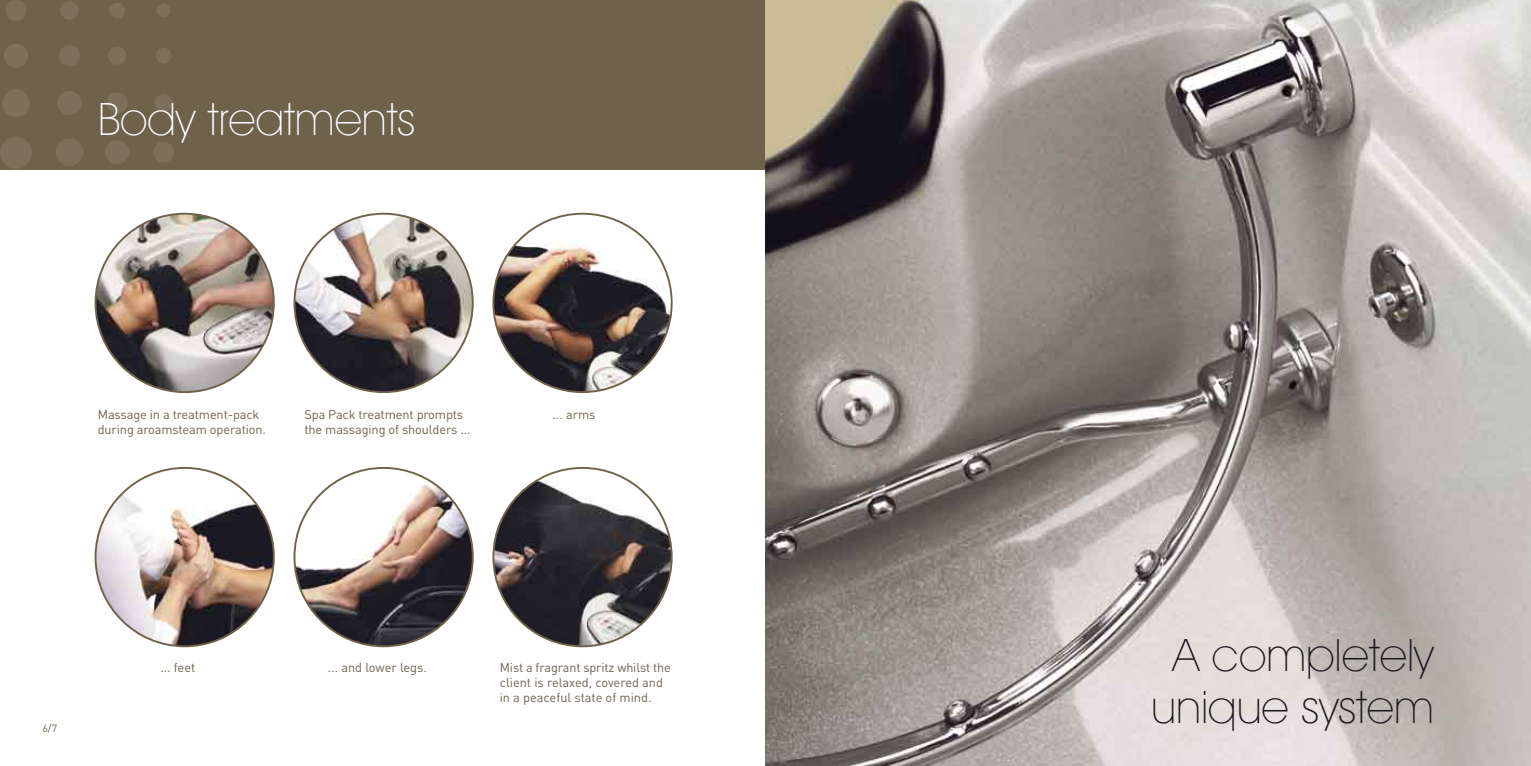
<style>
.page{position:relative;width:1531px;height:766px;background:#fff}
.page>*{position:absolute;margin:0;border:0;box-sizing:border-box;transform-origin:0 0}
.t1{font:200 45px "Avant Garde IT Cby BT";color:#1b171f}
.t2{font:200 45px "Avant Garde IT Cby BT";color:#fff}
.t3{font:12.75px/15px "DIN";letter-spacing:-.01em;color:#6e624b}
.t4{font:10.5px "DIN";color:#6e624b}
</style>
<div class="page">
<div style="left:0;top:0;width:770px;height:170px;background:#6e624b"></div>
<div style="left:157px;top:4px;width:13px;height:13px;background:#7c705b;border-radius:50%"></div>
<div style="left:109px;top:3px;width:16px;height:15px;background:#7c705b;border-radius:50%"></div>
<div style="left:60px;top:1px;width:19px;height:19px;background:#7c705b;border-radius:50%"></div>
<div style="left:5px;top:0;width:21px;height:21px;background:#7c705b;border-radius:50%"></div>
<div style="left:156px;top:48px;width:15px;height:16px;background:#7c705b;border-radius:50%"></div>
<div style="left:108px;top:47px;width:18px;height:18px;background:#7c705b;border-radius:50%"></div>
<div style="left:59px;top:45px;width:21px;height:21px;background:#7c705b;border-radius:50%"></div>
<div style="left:4px;top:44px;width:24px;height:24px;background:#7c705b;border-radius:50%"></div>
<div style="left:154px;top:94px;width:19px;height:18px;background:#7c705b;border-radius:50%"></div>
<div style="left:107px;top:92px;width:21px;height:21px;background:#7c705b;border-radius:50%"></div>
<div style="left:57px;top:91px;width:24px;height:24px;background:#7c705b;border-radius:50%"></div>
<div style="left:2px;top:89px;width:28px;height:28px;background:#7c705b;border-radius:50%"></div>
<div style="left:153px;top:142px;width:21px;height:21px;background:#7c705b;border-radius:50%"></div>
<div style="left:105px;top:140px;width:24px;height:24px;background:#7c705b;border-radius:50%"></div>
<div style="left:56px;top:138px;width:27px;height:28px;background:#7c705b;border-radius:50%"></div>
<div style="left:0;top:137px;width:32px;height:32px;background:#7c705b;border-radius:50%"></div>
<img style="left:296px;top:481px;width:177px;height:165px">
<img style="left:96px;top:214px;width:178px;height:178px;border-radius:50%">
<img style="left:294px;top:214px;width:179px;height:178px;border-radius:50%">
<img style="left:96px;top:468px;width:178px;height:178px;border-radius:50%">
<img style="left:493px;top:468px;width:179px;height:178px;border-radius:50%">
<img style="left:495px;top:234px;width:177px;height:158px">
<img style="left:765px;top:0;width:766px;height:765px">
<p class="t2" style="left:98px;top:91px;width:319px">Body treatments</p>
<p class="t3" style="left:98px;top:406px;width:170px">Massage in a treatment-pack during aroamsteam operation.</p>
<p class="t3" style="left:304px;top:406px;width:160px">Spa Pack treatment prompts</p>
<p class="t3" style="left:552px;top:406px;width:45px">... arms</p>
<p class="t3" style="left:304px;top:421px;width:168px">the massaging of shoulders ...</p>
<p class="t4" style="left:42px;top:721px;width:16px">6/7</p>
<p class="t3" style="left:160px;top:659px;width:37px">... feet</p>
<p class="t3" style="left:328px;top:659px;width:101px">... and lower legs.</p>
<p class="t3" style="left:500px;top:659px;width:173px">Mist a fragrant spritz whilst the client is relaxed, covered and in a peaceful state of mind.</p>
<p class="t1" style="left:1173px;top:627px;width:263px">A completely</p>
<p class="t1" style="left:1151px;top:679px;width:284px">unique system</p>
</div>
